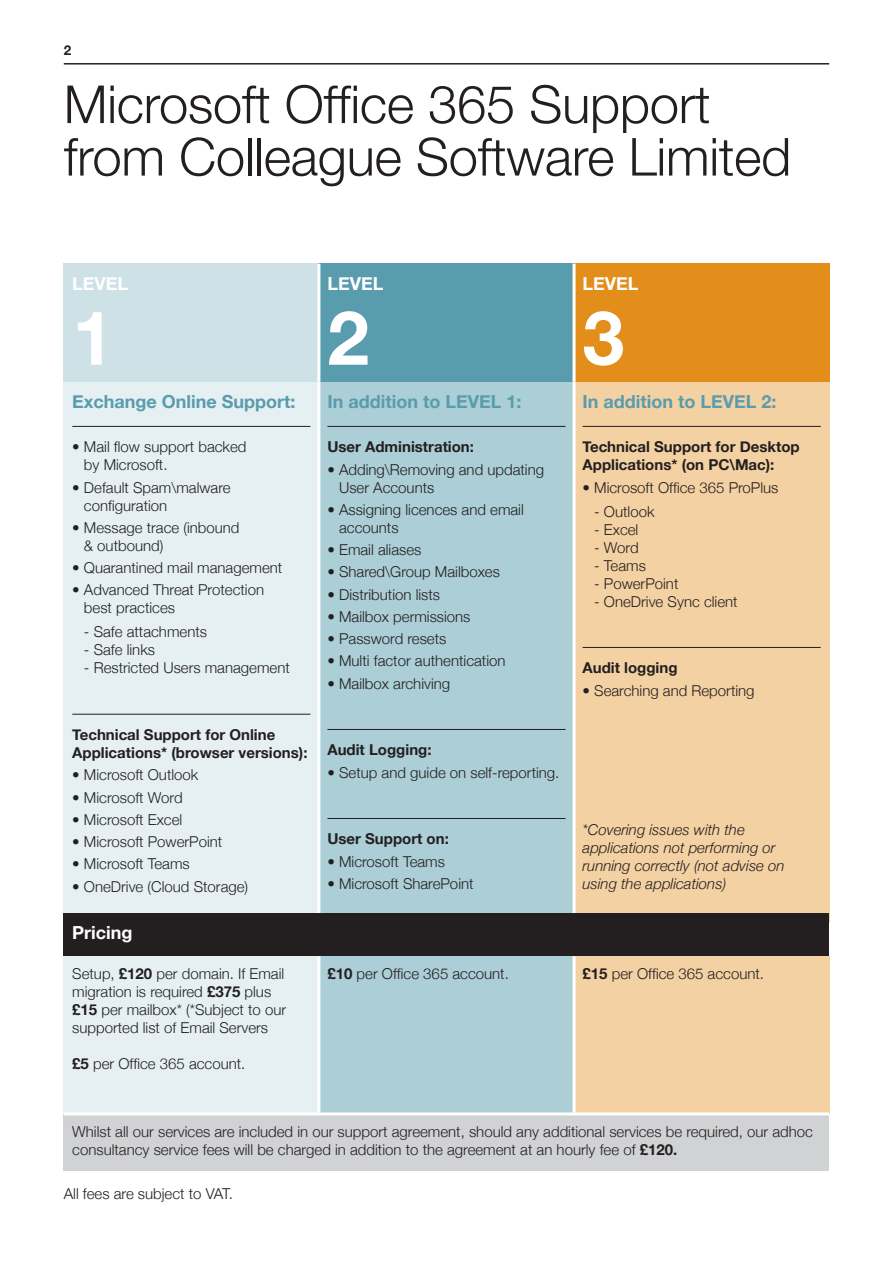
<style>
.page{position:relative;width:893px;height:1263px;background:#fff}
.page>*{position:absolute;margin:0;border:0;box-sizing:border-box;transform-origin:0 0}
.t1{font:700 75px "Helvetica Neue";color:#fff}
.t2{font:300 52.5px/52.5px "Helvetica Neue";letter-spacing:-.005em;color:#231f20}
.t3{font:700 18px "Helvetica Neue";color:#589cae}
.t4{font:700 18px "Helvetica Neue";color:#fff}
.t5{font:300 15px/18px "Helvetica Neue";color:#231f20}
.t6{font:700 15px/18px "Helvetica Neue";color:#231f20}
.t7{font:italic 300 15px/18px "Helvetica Neue";color:#231f20}
.t8{font:700 13.5px "Helvetica Neue";color:#231f20}
.s1{font-weight:700}
</style>
<div class="page">
<hr style="left:64px;top:63px;width:765px;height:2px;background:#231f20">
<div style="left:64px;top:264px;width:255px;height:118px;background:#cde1e7"></div>
<div style="left:319px;top:264px;width:255px;height:118px;background:#589cae"></div>
<div style="left:574px;top:264px;width:255px;height:118px;background:#e38d1a"></div>
<div style="left:64px;top:382px;width:255px;height:540px;background:#e6f0f3"></div>
<div style="left:319px;top:382px;width:255px;height:540px;background:#acced6"></div>
<div style="left:574px;top:382px;width:255px;height:540px;background:#f4d1a3"></div>
<hr style="left:317px;top:264px;width:3px;height:118px;background:#fff">
<hr style="left:573px;top:264px;width:3px;height:118px;background:#fff">
<hr style="left:317px;top:382px;width:3px;height:540px;background:#fff">
<hr style="left:573px;top:382px;width:3px;height:540px;background:#fff">
<hr style="left:72px;top:426px;width:238px;height:1px;background:#231f20">
<hr style="left:72px;top:714px;width:238px;height:1px;background:#231f20">
<hr style="left:327px;top:426px;width:239px;height:1px;background:#231f20">
<hr style="left:327px;top:729px;width:239px;height:1px;background:#231f20">
<hr style="left:327px;top:818px;width:239px;height:1px;background:#231f20">
<hr style="left:583px;top:426px;width:238px;height:1px;background:#231f20">
<hr style="left:583px;top:647px;width:238px;height:1px;background:#231f20">
<div style="left:64px;top:913px;width:765px;height:43px;background:#231f20"></div>
<div style="left:64px;top:956px;width:255px;height:158px;background:#e6f0f3"></div>
<div style="left:319px;top:956px;width:255px;height:158px;background:#acced6"></div>
<div style="left:574px;top:956px;width:255px;height:158px;background:#f4d1a3"></div>
<div style="left:64px;top:1114px;width:765px;height:56px;background:#d1d2d4"></div>
<hr style="left:317px;top:956px;width:3px;height:156px;background:#fff">
<hr style="left:573px;top:956px;width:3px;height:156px;background:#fff">
<hr style="left:64px;top:1112px;width:255px;height:3px;background:#fff">
<hr style="left:319px;top:1112px;width:255px;height:3px;background:#fff">
<hr style="left:574px;top:1112px;width:255px;height:3px;background:#fff">
<p class="t8" style="left:64px;top:40px;width:9px">2</p>
<p class="t2" style="left:64px;top:75px;width:729px">Microsoft Office 365 Support from Colleague Software Limited</p>
<p class="t4" style="left:72px;top:269px;width:58px">LEVEL</p>
<p class="t1" style="left:72px;top:279px;width:43px">1</p>
<p class="t3" style="left:72px;top:387px;width:225px">Exchange Online Support:</p>
<p class="t5" style="left:84px;top:437px;width:164px;text-indent:-12px">• Mail flow support backed by Microsoft.</p>
<p class="t5" style="left:84px;top:477px;width:148px;text-indent:-12px">• Default Spam\malware configuration</p>
<p class="t5" style="left:84px;top:518px;width:157px;text-indent:-12px">• Message trace (inbound &amp; outbound)</p>
<p class="t5" style="left:72px;top:558px;width:212px">• Quarantined mail management</p>
<p class="t5" style="left:84px;top:580px;width:182px;text-indent:-12px">• Advanced Threat Protection best practices</p>
<p class="t5" style="left:84px;top:622px;width:125px">- Safe attachments</p>
<p class="t5" style="left:84px;top:640px;width:73px">- Safe links</p>
<p class="t5" style="left:84px;top:658px;width:207px">- Restricted Users management</p>
<p class="t6" style="left:72px;top:726px;width:237px">Technical Support for Online<br>Applications* (browser versions):</p>
<p class="t5" style="left:72px;top:765px;width:128px">• Microsoft Outlook</p>
<p class="t5" style="left:72px;top:787px;width:112px">• Microsoft Word</p>
<p class="t5" style="left:72px;top:810px;width:112px">• Microsoft Excel</p>
<p class="t5" style="left:72px;top:832px;width:152px">• Microsoft PowerPoint</p>
<p class="t5" style="left:72px;top:854px;width:119px">• Microsoft Teams</p>
<p class="t5" style="left:72px;top:876px;width:177px">• OneDrive (Cloud Storage)</p>
<p class="t4" style="left:72px;top:919px;width:62px">Pricing</p>
<p class="t5" style="left:72px;top:964px;width:215px">Setup, <span class="s1">£120</span> per domain. If Email migration is required <span class="s1">£375</span> plus <span class="s1">£15</span> per mailbox* (*Subject to our supported list of Email Servers</p>
<p class="t5" style="left:72px;top:1054px;width:175px"><span class="s1">£5</span> per Office 365 account.</p>
<p class="t4" style="left:327px;top:269px;width:58px">LEVEL</p>
<p class="t1" style="left:327px;top:279px;width:43px">2</p>
<p class="t3" style="left:327px;top:387px;width:195px">In addition to LEVEL 1:</p>
<p class="t6" style="left:327px;top:438px;width:148px">User Administration:</p>
<p class="t5" style="left:339px;top:459px;width:207px;text-indent:-12px">• Adding\Removing and updating<br>User Accounts</p>
<p class="t5" style="left:339px;top:500px;width:186px;text-indent:-12px">• Assigning licences and email accounts</p>
<p class="t5" style="left:327px;top:540px;width:95px">• Email aliases</p>
<p class="t5" style="left:327px;top:562px;width:174px">• Shared\Group Mailboxes</p>
<p class="t5" style="left:327px;top:584px;width:114px">• Distribution lists</p>
<p class="t5" style="left:327px;top:607px;width:145px">• Mailbox permissions</p>
<p class="t5" style="left:327px;top:629px;width:120px">• Password resets</p>
<p class="t5" style="left:327px;top:651px;width:180px">• Multi factor authentication</p>
<p class="t5" style="left:327px;top:673px;width:124px">• Mailbox archiving</p>
<p class="t6" style="left:327px;top:741px;width:106px">Audit Logging:</p>
<p class="t5" style="left:327px;top:762px;width:234px">• Setup and guide on self-reporting.</p>
<p class="t6" style="left:327px;top:830px;width:123px">User Support on:</p>
<p class="t5" style="left:327px;top:851px;width:119px">• Microsoft Teams</p>
<p class="t5" style="left:327px;top:874px;width:148px">• Microsoft SharePoint</p>
<p class="t4" style="left:583px;top:269px;width:58px">LEVEL</p>
<p class="t1" style="left:583px;top:279px;width:43px">3</p>
<p class="t3" style="left:583px;top:387px;width:195px">In addition to LEVEL 2:</p>
<p class="t6" style="left:583px;top:438px;width:219px">Technical Support for Desktop<br>Applications* (on PC\Mac):</p>
<p class="t5" style="left:583px;top:477px;width:197px">• Microsoft Office 365 ProPlus</p>
<p class="t5" style="left:594px;top:501px;width:62px">- Outlook</p>
<p class="t5" style="left:594px;top:519px;width:46px">- Excel</p>
<p class="t5" style="left:594px;top:537px;width:46px">- Word</p>
<p class="t5" style="left:594px;top:555px;width:53px">- Teams</p>
<p class="t5" style="left:594px;top:573px;width:86px">- PowerPoint</p>
<p class="t5" style="left:594px;top:591px;width:145px">- OneDrive Sync client</p>
<p class="t6" style="left:583px;top:659px;width:96px">Audit logging</p>
<p class="t5" style="left:583px;top:680px;width:174px">• Searching and Reporting</p>
<p class="t7" style="left:583px;top:819px;width:204px">*Covering issues with the applications not performing or running correctly (not advise on using the applications)</p>
<p class="t5" style="left:327px;top:964px;width:183px"><span class="s1">£10</span> per Office 365 account.</p>
<p class="t5" style="left:583px;top:964px;width:183px"><span class="s1">£15</span> per Office 365 account.</p>
<p class="t5" style="left:72px;top:1122px;width:742px">Whilst all our services are included in our support agreement, should any additional services be required, our adhoc consultancy service fees will be charged in addition to the agreement at an hourly fee of <span class="s1">£120.</span></p>
<p class="t5" style="left:64px;top:1183px;width:171px">All fees are subject to VAT.</p>
</div>
